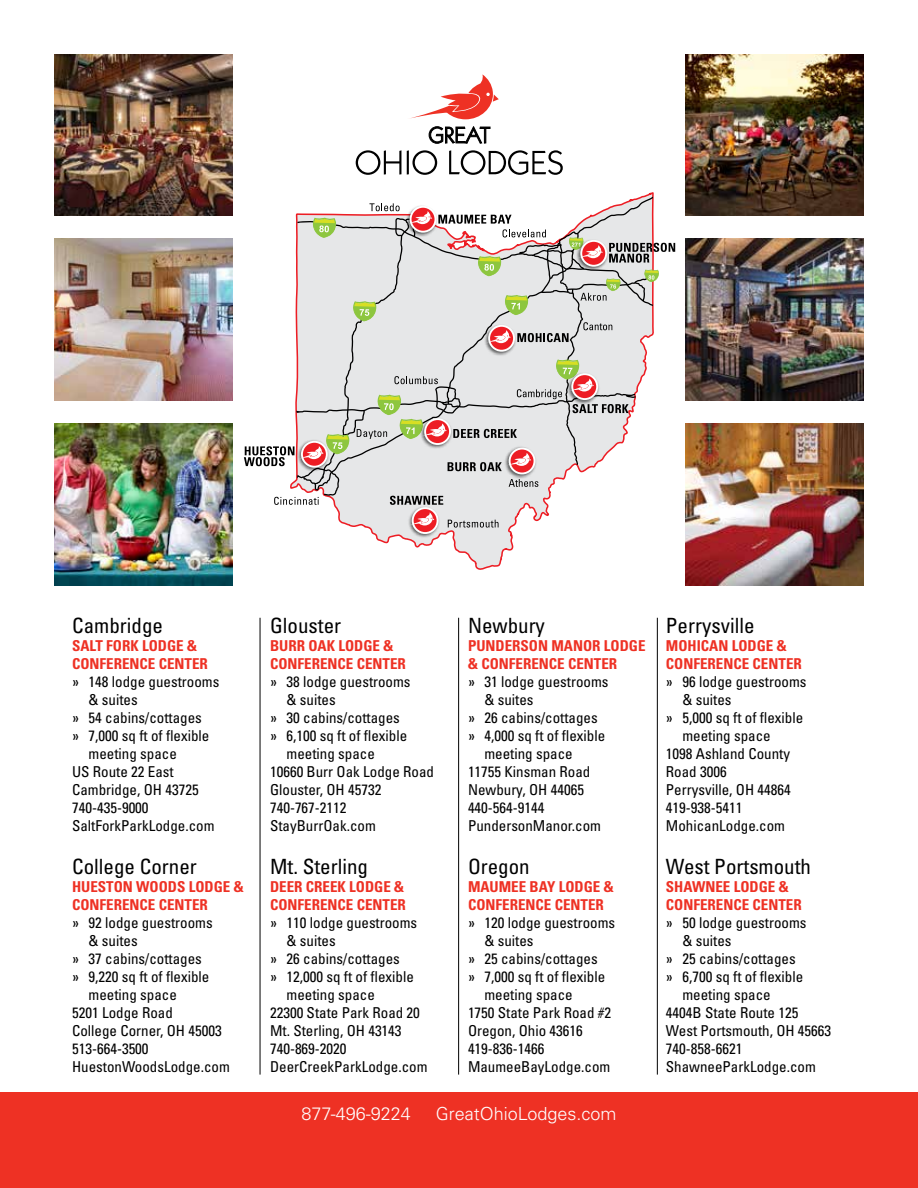
<style>
.page{position:relative;width:918px;height:1188px;background:#fff}
.page>*{position:absolute;margin:0;border:0;box-sizing:border-box;transform-origin:0 0}
.t1{font:condensed 21px "Univers LT Std";color:#000}
.t2{font:300 18px "Univers LT Std";color:#fff}
.t3{font:condensed 15px "Univers LT Std";color:#000}
.t4{font:700 condensed 15px/18px "Univers LT Std";color:#ee3124}
</style>
<div class="page">
<img style="left:54px;top:54px;width:178px;height:162px">
<div style="left:0;top:1093px;width:918px;height:95px;background:#ee3124"></div>
<svg style="left:290px;top:192px;width:364px;height:378px"></svg>
<svg style="left:296px;top:197px;width:357px;height:299px;background:#e3e1e1"></svg>
<svg style="left:353px;top:301px;width:24px;height:21px"></svg>
<svg style="left:478px;top:256px;width:24px;height:20px"></svg>
<svg style="left:505px;top:295px;width:24px;height:20px"></svg>
<svg style="left:313px;top:218px;width:24px;height:20px"></svg>
<svg style="left:394px;top:376px;width:44px;height:8px"></svg>
<svg style="left:274px;top:497px;width:45px;height:8px"></svg>
<svg style="left:580px;top:278px;width:41px;height:23px"></svg>
<svg style="left:644px;top:269px;width:15px;height:13px"></svg>
<svg style="left:448px;top:520px;width:51px;height:8px"></svg>
<svg style="left:610px;top:243px;width:65px;height:20px"></svg>
<svg style="left:440px;top:215px;width:106px;height:22px"></svg>
<svg style="left:518px;top:333px;width:51px;height:9px"></svg>
<svg style="left:454px;top:429px;width:63px;height:9px"></svg>
<img style="left:419px;top:415px;width:35px;height:36px">
<svg style="left:425px;top:419px;width:25px;height:25px"></svg>
<div style="left:424px;top:418px;width:27px;height:27px;border:2px solid #fff;border-radius:50%"></div>
<svg style="left:357px;top:395px;width:90px;height:44px;background:#cac6ae"></svg>
<img style="left:482px;top:322px;width:36px;height:35px">
<svg style="left:489px;top:326px;width:25px;height:25px"></svg>
<div style="left:488px;top:325px;width:27px;height:27px;border:2px solid #fff;border-radius:50%"></div>
<svg style="left:484px;top:330px;width:27px;height:13px"></svg>
<img style="left:575px;top:237px;width:35px;height:35px">
<svg style="left:581px;top:241px;width:25px;height:25px"></svg>
<div style="left:580px;top:240px;width:27px;height:27px;border:2px solid #fff;border-radius:50%"></div>
<svg style="left:569px;top:237px;width:34px;height:21px"></svg>
<img style="left:404px;top:203px;width:36px;height:35px">
<svg style="left:411px;top:207px;width:24px;height:25px"></svg>
<div style="left:410px;top:206px;width:26px;height:27px;border:2px solid #fff;border-radius:50%"></div>
<svg style="left:369px;top:203px;width:63px;height:21px"></svg>
<img style="left:295px;top:466px;width:36px;height:8px">
<div style="left:301px;top:441px;width:27px;height:27px;border:2px solid #fff;border-radius:50%"></div>
<svg style="left:244px;top:434px;width:106px;height:32px"></svg>
<img style="left:406px;top:505px;width:36px;height:35px">
<svg style="left:413px;top:508px;width:25px;height:25px"></svg>
<div style="left:412px;top:507px;width:27px;height:27px;border:2px solid #fff;border-radius:50%"></div>
<svg style="left:408px;top:512px;width:26px;height:13px"></svg>
<svg style="left:390px;top:496px;width:53px;height:9px"></svg>
<img style="left:503px;top:445px;width:36px;height:35px">
<svg style="left:510px;top:449px;width:25px;height:24px"></svg>
<div style="left:509px;top:448px;width:26px;height:26px;border:2px solid #fff;border-radius:50%"></div>
<svg style="left:448px;top:453px;width:83px;height:18px"></svg>
<svg style="left:509px;top:479px;width:29px;height:8px"></svg>
<svg style="left:583px;top:322px;width:29px;height:8px"></svg>
<svg style="left:517px;top:359px;width:112px;height:54px;background:#cdc5be"></svg>
<svg style="left:429px;top:126px;width:61px;height:18px"></svg>
<svg style="left:356px;top:150px;width:45px;height:25px"></svg>
<svg style="left:407px;top:150px;width:30px;height:25px"></svg>
<svg style="left:449px;top:150px;width:114px;height:25px"></svg>
<svg style="left:410px;top:74px;width:89px;height:45px"></svg>
<img style="left:686px;top:54px;width:178px;height:162px">
<img style="left:54px;top:239px;width:178px;height:161px">
<img style="left:686px;top:239px;width:178px;height:161px">
<img style="left:54px;top:424px;width:178px;height:161px">
<img style="left:686px;top:424px;width:178px;height:161px">
<hr style="left:260px;top:618px;width:1px;height:457px;background:#000">
<hr style="left:458px;top:618px;width:1px;height:457px;background:#000">
<hr style="left:657px;top:618px;width:1px;height:457px;background:#000">
<h1 class="t1" style="left:72px;top:612px;width:92px">Cambridge</h1>
<p class="t4" style="left:72px;top:637px;width:137px">SALT FORK LODGE &amp;<br>CONFERENCE CENTER</p>
<p class="t3" style="left:72px;top:672px;width:149px">» 148 lodge guestrooms</p>
<p class="t3" style="left:89px;top:690px;width:51px">&amp; suites</p>
<p class="t3" style="left:72px;top:708px;width:131px">» 54 cabins/cottages</p>
<p class="t3" style="left:72px;top:726px;width:139px">» 7,000 sq ft of flexible</p>
<p class="t3" style="left:89px;top:744px;width:90px">meeting space</p>
<p class="t3" style="left:72px;top:762px;width:103px">US Route 22 East</p>
<p class="t3" style="left:72px;top:780px;width:128px">Cambridge, OH 43725</p>
<p class="t3" style="left:72px;top:798px;width:78px">740-435-9000</p>
<p class="t3" style="left:72px;top:816px;width:144px">SaltForkParkLodge.com</p>
<h1 class="t1" style="left:72px;top:853px;width:126px">College Corner</h1>
<p class="t4" style="left:72px;top:878px;width:173px">HUESTON WOODS LODGE &amp;<br>CONFERENCE CENTER</p>
<p class="t3" style="left:72px;top:913px;width:142px">» 92 lodge guestrooms</p>
<p class="t3" style="left:89px;top:931px;width:51px">&amp; suites</p>
<p class="t3" style="left:72px;top:949px;width:131px">» 37 cabins/cottages</p>
<p class="t3" style="left:72px;top:967px;width:139px">» 9,220 sq ft of flexible</p>
<p class="t3" style="left:89px;top:985px;width:90px">meeting space</p>
<p class="t3" style="left:72px;top:1003px;width:102px">5201 Lodge Road</p>
<p class="t3" style="left:72px;top:1021px;width:151px">College Corner, OH 45003</p>
<p class="t3" style="left:72px;top:1039px;width:78px">513-664-3500</p>
<p class="t3" style="left:72px;top:1057px;width:159px">HuestonWoodsLodge.com</p>
<h1 class="t1" style="left:270px;top:612px;width:73px">Glouster</h1>
<p class="t4" style="left:270px;top:637px;width:137px">BURR OAK LODGE &amp;<br>CONFERENCE CENTER</p>
<p class="t3" style="left:270px;top:672px;width:142px">» 38 lodge guestrooms</p>
<p class="t3" style="left:287px;top:690px;width:51px">&amp; suites</p>
<p class="t3" style="left:270px;top:708px;width:131px">» 30 cabins/cottages</p>
<p class="t3" style="left:270px;top:726px;width:139px">» 6,100 sq ft of flexible</p>
<p class="t3" style="left:287px;top:744px;width:90px">meeting space</p>
<p class="t3" style="left:270px;top:762px;width:166px">10660 Burr Oak Lodge Road</p>
<p class="t3" style="left:270px;top:780px;width:113px">Glouster, OH 45732</p>
<p class="t3" style="left:270px;top:798px;width:78px">740-767-2112</p>
<p class="t3" style="left:270px;top:816px;width:107px">StayBurrOak.com</p>
<h1 class="t1" style="left:270px;top:853px;width:99px">Mt. Sterling</h1>
<p class="t4" style="left:270px;top:878px;width:137px">DEER CREEK LODGE &amp;<br>CONFERENCE CENTER</p>
<p class="t3" style="left:270px;top:913px;width:149px">» 110 lodge guestrooms</p>
<p class="t3" style="left:287px;top:931px;width:51px">&amp; suites</p>
<p class="t3" style="left:270px;top:949px;width:131px">» 26 cabins/cottages</p>
<p class="t3" style="left:270px;top:967px;width:145px">» 12,000 sq ft of flexible</p>
<p class="t3" style="left:287px;top:985px;width:90px">meeting space</p>
<p class="t3" style="left:270px;top:1003px;width:151px">22300 State Park Road 20</p>
<p class="t3" style="left:270px;top:1021px;width:133px">Mt. Sterling, OH 43143</p>
<p class="t3" style="left:270px;top:1039px;width:78px">740-869-2020</p>
<p class="t3" style="left:270px;top:1057px;width:159px">DeerCreekParkLodge.com</p>
<h1 class="t1" style="left:468px;top:612px;width:78px">Newbury</h1>
<p class="t4" style="left:468px;top:637px;width:179px">PUNDERSON MANOR LODGE &amp; CONFERENCE CENTER</p>
<p class="t3" style="left:468px;top:672px;width:142px">» 31 lodge guestrooms</p>
<p class="t3" style="left:484px;top:690px;width:51px">&amp; suites</p>
<p class="t3" style="left:468px;top:708px;width:131px">» 26 cabins/cottages</p>
<p class="t3" style="left:468px;top:726px;width:139px">» 4,000 sq ft of flexible</p>
<p class="t3" style="left:484px;top:744px;width:90px">meeting space</p>
<p class="t3" style="left:468px;top:762px;width:124px">11755 Kinsman Road</p>
<p class="t3" style="left:468px;top:780px;width:118px">Newbury, OH 44065</p>
<p class="t3" style="left:468px;top:798px;width:78px">440-564-9144</p>
<p class="t3" style="left:468px;top:816px;width:135px">PundersonManor.com</p>
<h1 class="t1" style="left:468px;top:853px;width:63px">Oregon</h1>
<p class="t4" style="left:468px;top:878px;width:147px">MAUMEE BAY LODGE &amp;<br>CONFERENCE CENTER</p>
<p class="t3" style="left:468px;top:913px;width:149px">» 120 lodge guestrooms</p>
<p class="t3" style="left:484px;top:931px;width:51px">&amp; suites</p>
<p class="t3" style="left:468px;top:949px;width:131px">» 25 cabins/cottages</p>
<p class="t3" style="left:468px;top:967px;width:139px">» 7,000 sq ft of flexible</p>
<p class="t3" style="left:484px;top:985px;width:90px">meeting space</p>
<p class="t3" style="left:468px;top:1003px;width:145px">1750 State Park Road #2</p>
<p class="t3" style="left:468px;top:1021px;width:116px">Oregon, Ohio 43616</p>
<p class="t3" style="left:468px;top:1039px;width:78px">419-836-1466</p>
<p class="t3" style="left:468px;top:1057px;width:144px">MaumeeBayLodge.com</p>
<p class="t2" style="left:301px;top:1103px;width:111px">877-496-9224</p>
<p class="t2" style="left:436px;top:1103px;width:182px">GreatOhioLodges.com</p>
<h1 class="t1" style="left:666px;top:612px;width:90px">Perrysville</h1>
<p class="t4" style="left:666px;top:637px;width:137px">MOHICAN LODGE &amp;<br>CONFERENCE CENTER</p>
<p class="t3" style="left:666px;top:672px;width:142px">» 96 lodge guestrooms</p>
<p class="t3" style="left:682px;top:690px;width:51px">&amp; suites</p>
<p class="t3" style="left:666px;top:708px;width:139px">» 5,000 sq ft of flexible</p>
<p class="t3" style="left:682px;top:726px;width:90px">meeting space</p>
<p class="t3" style="left:666px;top:744px;width:126px">1098 Ashland County</p>
<p class="t3" style="left:666px;top:762px;width:62px">Road 3006</p>
<p class="t3" style="left:666px;top:780px;width:126px">Perrysville, OH 44864</p>
<p class="t3" style="left:666px;top:798px;width:78px">419-938-5411</p>
<p class="t3" style="left:666px;top:816px;width:121px">MohicanLodge.com</p>
<h1 class="t1" style="left:666px;top:853px;width:147px">West Portsmouth</h1>
<p class="t4" style="left:666px;top:878px;width:137px">SHAWNEE LODGE &amp;<br>CONFERENCE CENTER</p>
<p class="t3" style="left:666px;top:913px;width:142px">» 50 lodge guestrooms</p>
<p class="t3" style="left:682px;top:931px;width:51px">&amp; suites</p>
<p class="t3" style="left:666px;top:949px;width:131px">» 25 cabins/cottages</p>
<p class="t3" style="left:666px;top:967px;width:139px">» 6,700 sq ft of flexible</p>
<p class="t3" style="left:682px;top:985px;width:90px">meeting space</p>
<p class="t3" style="left:666px;top:1003px;width:134px">4404B State Route 125</p>
<p class="t3" style="left:666px;top:1021px;width:167px">West Portsmouth, OH 45663</p>
<p class="t3" style="left:666px;top:1039px;width:78px">740-858-6621</p>
<p class="t3" style="left:666px;top:1057px;width:151px">ShawneeParkLodge.com</p>
</div>
